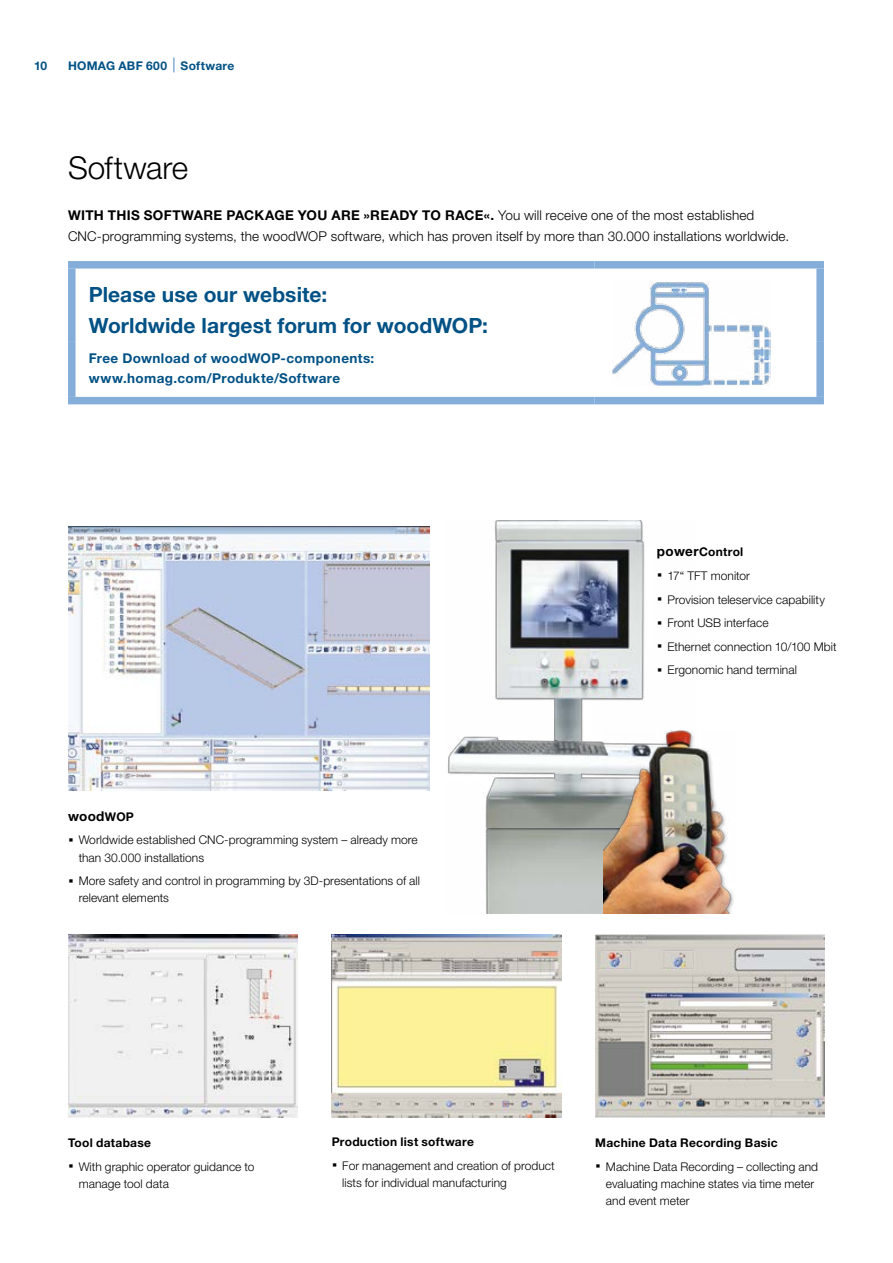
<style>
.page{position:relative;width:893px;height:1263px;background:#fff}
.page>*{position:absolute;margin:0;border:0;box-sizing:border-box;transform-origin:0 0}
.t1{font:300 31.5px "Helvetica Neue LTW1 G";letter-spacing:-.005em;color:#000}
.t2{font:700 21px/30.8px "Helvetica Neue LTW1 G";letter-spacing:.005em;color:#005185}
.t3{font:300 13.5px/20.4px "Helvetica Neue LTW1 G";letter-spacing:.01em;color:#000}
.t4{font:700 13.5px/20.4px "Helvetica Neue LTW1 G";letter-spacing:.025em;color:#005185}
.t5{font:700 13.5px "Helvetica Neue LTW1 G";color:#000}
.t6{font:300 12px/23.7px "Helvetica Neue LTW1 G";letter-spacing:.005em;color:#000}
.t7{font:700 12px "Helvetica Neue LTW1 G";letter-spacing:.025em;color:#005185}
.s1{font-weight:700}
.s2{font-size:12px}
.s3{font-weight:700;font-size:21px}
.s4{font-weight:700;font-size:13.5px}
</style>
<div class="page">
<img style="left:595px;top:934px;width:230px;height:183px">
<img style="left:332px;top:934px;width:229px;height:184px">
<img style="left:68px;top:934px;width:230px;height:184px">
<img style="left:68px;top:526px;width:361px;height:265px">
<img style="left:448px;top:521px;width:197px;height:392px">
<img style="left:603px;top:730px;width:131px;height:183px">
<svg style="left:76px;top:281px;width:740px;height:116px"></svg>
<div style="left:594px;top:397px;width:230px;height:7px;background:#84aed9"></div>
<div style="left:68px;top:261px;width:526px;height:8px;background:#84aed9"></div>
<div style="left:68px;top:269px;width:8px;height:72px;background:#84aed9"></div>
<div style="left:594px;top:261px;width:230px;height:8px;background:#84aed9"></div>
<div style="left:816px;top:269px;width:8px;height:72px;background:#84aed9"></div>
<div style="left:68px;top:341px;width:8px;height:56px;background:#84aed9"></div>
<div style="left:816px;top:341px;width:8px;height:56px;background:#84aed9"></div>
<div style="left:68px;top:397px;width:526px;height:7px;background:#84aed9"></div>
<img style="left:611px;top:282px;width:160px;height:103px">
<svg style="left:173px;top:58px;width:2px;height:14px"></svg>
<p class="t7" style="left:34px;top:58px;width:15px">10</p>
<p class="t7" style="left:68px;top:58px;width:168px">HOMAG ABF 600 Software</p>
<h1 class="t1" style="left:68px;top:149px;width:122px">Software</h1>
<p class="t3" style="left:68px;top:205px;width:723px"><span class="s1">WITH THIS SOFTWARE PACKAGE YOU ARE »READY TO RACE«.</span> You will receive one of the most established<br>CNC-programming systems, the woodWOP software, which has proven itself by more than 30.000 installations worldwide.</p>
<h2 class="t2" style="left:89px;top:279px;width:401px">Please use our website:<br>Worldwide largest forum for woodWOP:</h2>
<p class="t4" style="left:89px;top:348px;width:287px">Free Download of woodWOP-components: www.homag.com/Produkte/Software</p>
<p class="t5" style="left:68px;top:807px;width:67px">wood<span class="s2">WOP</span></p>
<p class="t6" style="left:79px;top:831px;width:341px;line-height:17.2px;text-indent:-11px"><span class="s3">·</span> Worldwide established CNC-programming system – already more than 30.000 installations</p>
<p class="t6" style="left:79px;top:872px;width:343px;line-height:17.2px;text-indent:-11px"><span class="s3">·</span> More safety and control in programming by 3D-presentations of all relevant elements</p>
<p class="t6" style="left:657px;top:540px;width:181px"><span class="s4">power</span><span class="s1">Control<br></span><span class="s3">·</span> 17“ TFT monitor<br><span class="s3">·</span> Provision teleservice capability<br><span class="s3">·</span> Front USB interface<br><span class="s3">·</span> Ethernet connection 10/100 Mbit <span class="s3">·</span> Ergonomic hand terminal</p>
<p class="t6" style="left:68px;top:1131px;width:188px"><span class="s1">Tool database<br></span><span class="s3">·</span> With graphic operator guidance to</p>
<p class="t6" style="left:79px;top:1172px;width:92px">manage tool data</p>
<p class="t6" style="left:332px;top:1130px;width:225px"><span class="s1">Production list software<br></span><span class="s3">·</span> For management and creation of product</p>
<p class="t6" style="left:342px;top:1171px;width:166px">lists for individual manufacturing</p>
<p class="t6" style="left:595px;top:1131px;width:224px"><span class="s1">Machine Data Recording Basic<br></span><span class="s3">·</span> Machine Data Recording – collecting and</p>
<p class="t6" style="left:606px;top:1175px;width:210px;line-height:17.2px">evaluating machine states via time meter and event meter</p>
</div>
